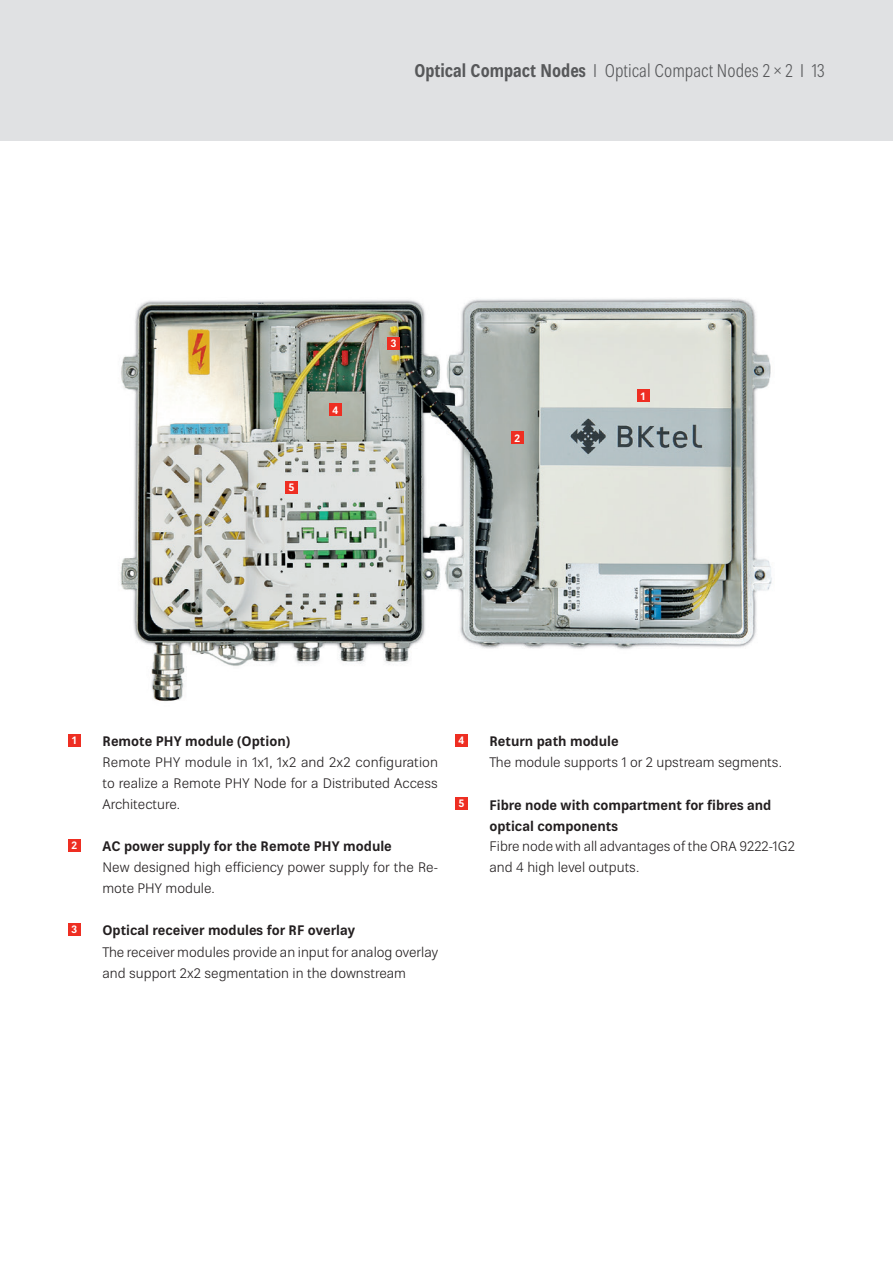
<style>
.page{position:relative;width:893px;height:1263px;background:#fff}
.page>*{position:absolute;margin:0;border:0;box-sizing:border-box;transform-origin:0 0}
.t1{font:300 condensed 18px "Kathrein 47";color:#57585a}
.t2{font:300 13.5px/21px "Kathrein 45";color:#231f20}
.t3{font:700 13.5px/21px "Kathrein 75";color:#231f20}
.t4{font:700 10.5px "Kathrein 75";color:#fff}
.s1{font-family:"Kathrein 77";font-weight:700}
</style>
<div class="page">
<div style="left:0;top:0;width:893px;height:140px;background:#e0e1e3"></div>
<img style="left:120px;top:298px;width:652px;height:403px">
<div style="left:68px;top:839px;width:13px;height:12px;background:#ee2e22"></div>
<div style="left:68px;top:923px;width:13px;height:12px;background:#ee2e22"></div>
<div style="left:387px;top:337px;width:13px;height:12px;background:#ee2e22"></div>
<div style="left:455px;top:734px;width:13px;height:12px;background:#ee2e22"></div>
<div style="left:329px;top:404px;width:13px;height:12px;background:#ee2e22"></div>
<div style="left:455px;top:797px;width:13px;height:12px;background:#ee2e22"></div>
<div style="left:285px;top:481px;width:13px;height:13px;background:#ee2e22"></div>
<div style="left:68px;top:734px;width:13px;height:12px;background:#ee2e22"></div>
<div style="left:637px;top:389px;width:12px;height:13px;background:#ee2e22"></div>
<div style="left:511px;top:431px;width:13px;height:13px;background:#ee2e22"></div>
<h1 class="t1" style="left:414px;top:58px;width:412px"><span class="s1">Optical Compact Nodes</span> I Optical Compact Nodes 2 × 2 I 13</h1>
<p class="t4" style="left:289px;top:480px;width:7px">5</p>
<p class="t4" style="left:333px;top:403px;width:7px">4</p>
<p class="t4" style="left:391px;top:336px;width:7px">3</p>
<p class="t4" style="left:515px;top:430px;width:7px">2</p>
<p class="t4" style="left:641px;top:388px;width:6px">1</p>
<p class="t4" style="left:72px;top:733px;width:6px">1</p>
<p class="t4" style="left:72px;top:838px;width:7px">2</p>
<p class="t4" style="left:72px;top:922px;width:7px">3</p>
<p class="t3" style="left:102px;top:731px;width:189px">Remote PHY module (Option)</p>
<p class="t2" style="left:102px;top:752px;width:337px;text-align:justify">Remote PHY module in 1x1, 1x2 and 2x2 configuration to realize a Remote PHY Node for a Distributed Access Architecture.</p>
<p class="t3" style="left:102px;top:836px;width:291px">AC power supply for the Remote PHY module</p>
<p class="t2" style="left:102px;top:857px;width:337px">New designed high efficiency power supply for the Re&shy;mote PHY module.</p>
<p class="t3" style="left:102px;top:920px;width:254px">Optical receiver modules for RF overlay</p>
<p class="t2" style="left:102px;top:941px;width:337px">The receiver modules provide an input for analog overlay and support 2x2 segmentation in the downstream</p>
<p class="t4" style="left:458px;top:733px;width:7px">4</p>
<p class="t4" style="left:458px;top:796px;width:7px">5</p>
<p class="t3" style="left:489px;top:731px;width:131px">Return path module</p>
<p class="t2" style="left:489px;top:752px;width:294px">The module supports 1 or 2 upstream segments.</p>
<p class="t3" style="left:489px;top:794px;width:283px">Fibre node with compartment for fibres and optical components</p>
<p class="t2" style="left:489px;top:836px;width:307px">Fibre node with all advantages of the ORA 9222-1G2 and 4 high level outputs.</p>
</div>
